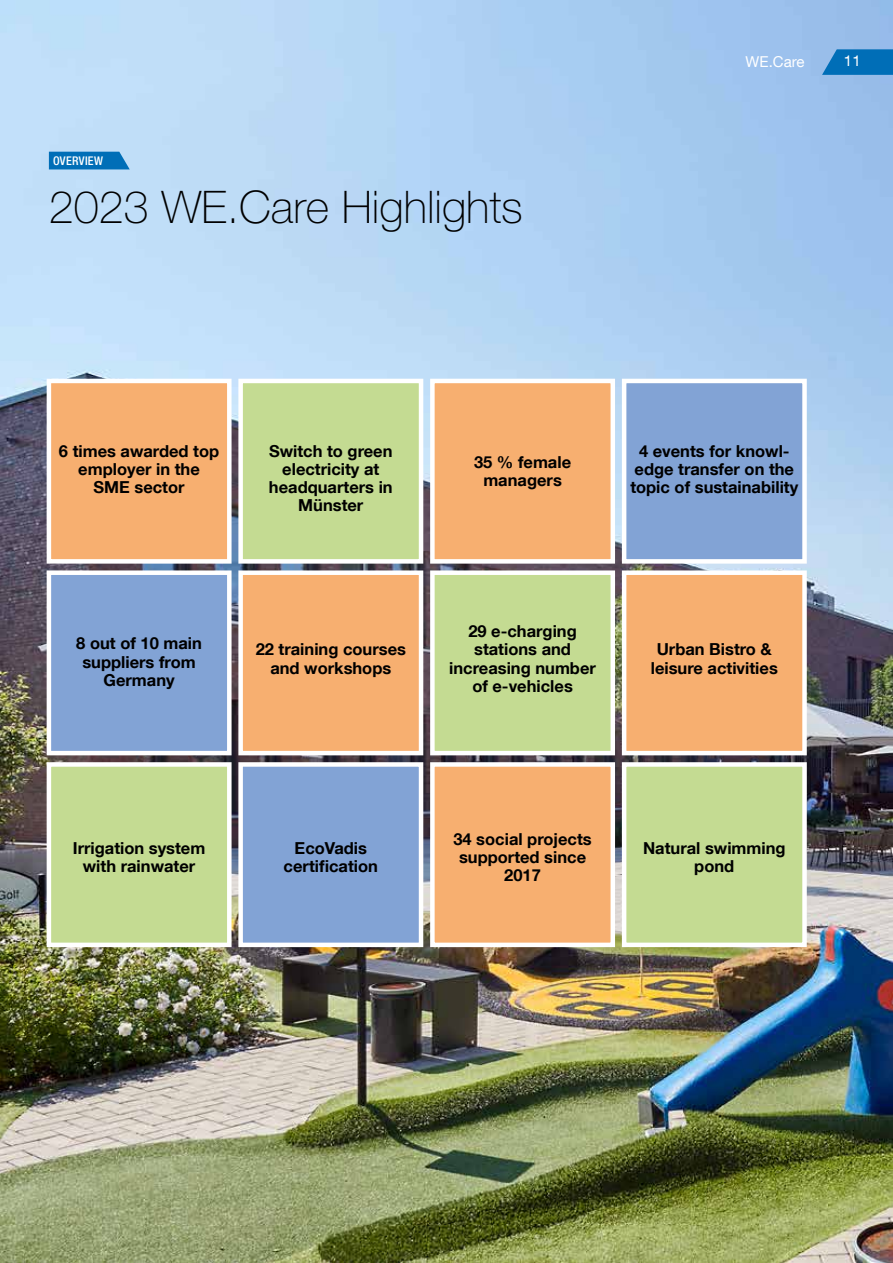
<style>
.page{position:relative;width:893px;height:1263px;background:#fff}
.page>*{position:absolute;margin:0;border:0;box-sizing:border-box;transform-origin:0 0}
.t1{font:100 45px "Helvetica Neue";color:#000}
.t2{font:700 16.5px/18px "Helvetica Neue LT Com";color:#000;text-align:center}
.t3{font:15px "Helvetica Neue LT Com";color:#fff}
.t4{font:500 condensed 12px "Helvetica Neue";letter-spacing:.025em;color:#fff}
</style>
<div class="page">
<img style="left:0;top:0;width:893px;height:1263px">
<div style="left:49px;top:381px;width:180px;height:180px;background:#f7af70"></div>
<div style="left:47px;top:379px;width:185px;height:185px;border:4px solid #fff"></div>
<div style="left:241px;top:381px;width:180px;height:180px;background:#c4db92"></div>
<div style="left:238px;top:379px;width:185px;height:185px;border:4px solid #fff"></div>
<div style="left:624px;top:381px;width:180px;height:180px;background:#82a3d5"></div>
<div style="left:622px;top:379px;width:185px;height:185px;border:4px solid #fff"></div>
<div style="left:432px;top:381px;width:181px;height:180px;background:#f7af70"></div>
<div style="left:430px;top:379px;width:185px;height:185px;border:4px solid #fff"></div>
<div style="left:49px;top:573px;width:180px;height:180px;background:#82a3d5"></div>
<div style="left:47px;top:570px;width:185px;height:185px;border:4px solid #fff"></div>
<div style="left:241px;top:573px;width:180px;height:180px;background:#f7af70"></div>
<div style="left:238px;top:570px;width:185px;height:185px;border:4px solid #fff"></div>
<div style="left:624px;top:573px;width:180px;height:180px;background:#f7af70"></div>
<div style="left:622px;top:570px;width:185px;height:185px;border:4px solid #fff"></div>
<div style="left:432px;top:573px;width:181px;height:180px;background:#c4db92"></div>
<div style="left:430px;top:570px;width:185px;height:185px;border:4px solid #fff"></div>
<div style="left:49px;top:764px;width:180px;height:181px;background:#c4db92"></div>
<div style="left:47px;top:762px;width:185px;height:185px;border:4px solid #fff"></div>
<div style="left:241px;top:764px;width:180px;height:181px;background:#82a3d5"></div>
<div style="left:238px;top:762px;width:185px;height:185px;border:4px solid #fff"></div>
<div style="left:624px;top:764px;width:180px;height:181px;background:#c4db92"></div>
<div style="left:622px;top:762px;width:185px;height:185px;border:4px solid #fff"></div>
<div style="left:432px;top:764px;width:181px;height:181px;background:#f7af70"></div>
<div style="left:430px;top:762px;width:185px;height:185px;border:4px solid #fff"></div>
<svg style="left:49px;top:152px;width:81px;height:17px"></svg>
<svg style="left:822px;top:49px;width:71px;height:26px;background:#1277bd"></svg>
<p class="t4" style="left:53px;top:154px;width:51px">OVERVIEW</p>
<h1 class="t1" style="left:49px;top:182px;width:476px">2023 WE.Care Highlights</h1>
<p class="t3" style="left:746px;top:52px;width:60px">WE.Care</p>
<p class="t3" style="left:844px;top:52px;width:18px">11</p>
<p class="t2" style="left:59px;top:442px;width:162px">6 times awarded top employer in the<br>SME sector</p>
<p class="t2" style="left:269px;top:442px;width:125px">Switch to green electricity at headquarters in<br>Münster</p>
<p class="t2" style="left:630px;top:442px;width:169px">4 events for knowl&shy;edge transfer on the topic of sustainability</p>
<p class="t2" style="left:474px;top:453px;width:99px">35 % female managers</p>
<p class="t2" style="left:449px;top:622px;width:148px">29 e-charging stations and increasing number of e-vehicles</p>
<p class="t2" style="left:76px;top:634px;width:127px">8 out of 10 main suppliers from<br>Germany</p>
<p class="t2" style="left:256px;top:640px;width:152px">22 training courses and workshops</p>
<p class="t2" style="left:651px;top:640px;width:129px">Urban Bistro &amp; leisure activities</p>
<p class="t2" style="left:453px;top:829px;width:140px">34 social projects supported since<br>2017</p>
<p class="t2" style="left:73px;top:838px;width:134px">Irrigation system with rainwater</p>
<p class="t2" style="left:284px;top:838px;width:96px">EcoVadis certification</p>
<p class="t2" style="left:643px;top:838px;width:144px">Natural swimming pond</p>
</div>
